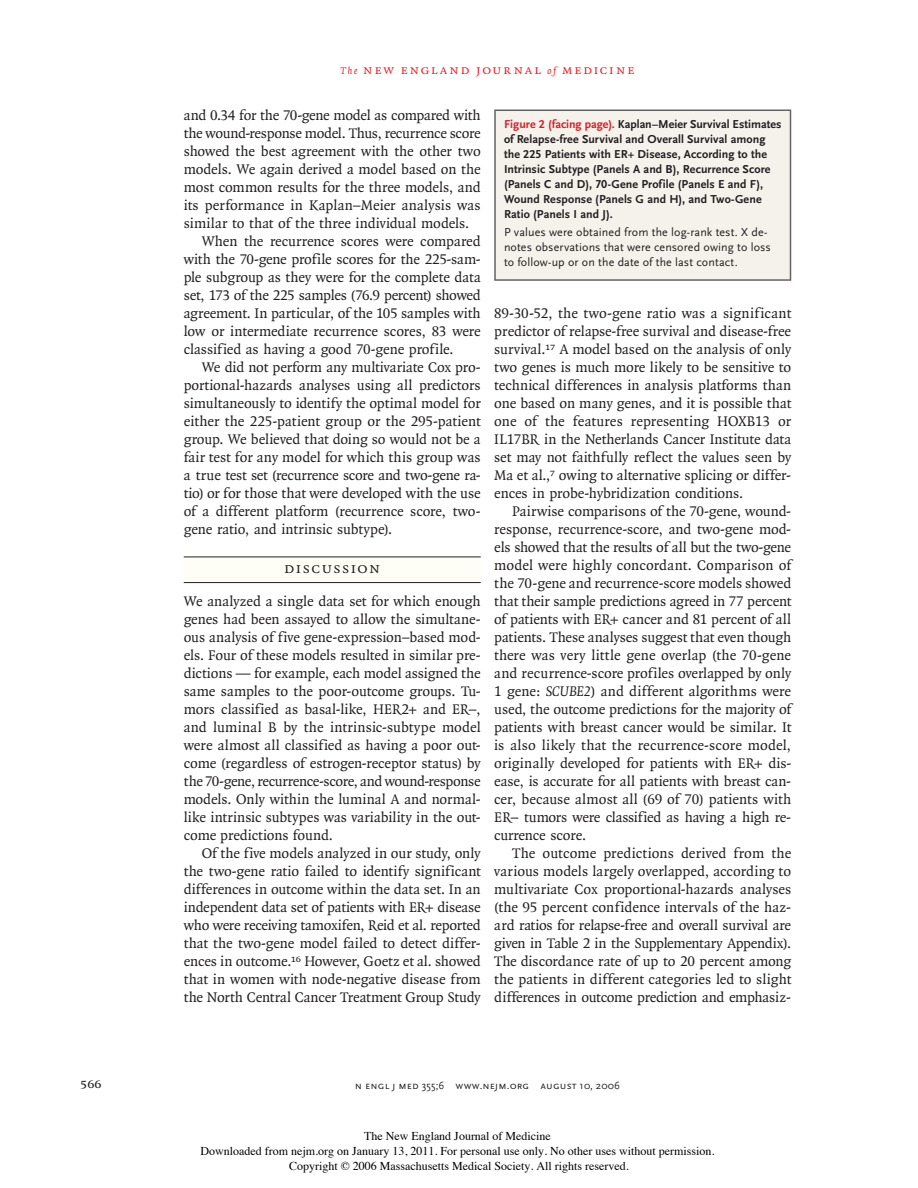
<style>
.page{position:relative;width:918px;height:1188px;background:#fff}
.page>*{position:absolute;margin:0;border:0;box-sizing:border-box;transform-origin:0 0}
.t1{font:15.75px "OTNEJM Quadraat Small Cap";letter-spacing:.08em;color:#231f20}
.t2{font:15px/18px "OTNEJM Quadraat";letter-spacing:-.005em;color:#231f20;text-align:justify}
.t3{font:15px "OTNEJM Quadraat";letter-spacing:-.025em;color:#231f20}
.t4{font:14.25px "OTNEJM Quadraat Cap";color:#231f20}
.t5{font:13.5px "OTNEJM Quadraat Cap";letter-spacing:.11em;color:#ee1d23}
.t6{font:700 12px/15px "OTNEJM Scala Sans LF";letter-spacing:.005em;color:#231f20}
.t7{font:12px/15px "Times";color:#000;text-align:center}
.t8{font:12px/15px "OTNEJM Scala Sans LF";letter-spacing:.01em;color:#231f20}
.t9{font:10.8px "OTNEJM Scala Sans LF Cap";letter-spacing:.01em;color:#231f20}
.s1{font-family:"OTNEJM Quadraat";font-style:italic;font-size:10.5px}
.s2{color:#d1232a}
.s3{font-style:italic}
.s4{font-family:"OTNEJM Scala Sans OSF"}
</style>
<div class="page">
<div style="left:184px;top:557px;width:297px;height:27px;background:#fffef6"></div>
<hr style="left:184px;top:557px;width:297px;height:1px;background:#231f20">
<hr style="left:184px;top:582px;width:297px;height:1px;background:#231f20">
<div style="left:495px;top:110px;width:295px;height:170px;background:#f5f1eb"></div>
<hr style="left:494px;top:279px;width:297px;height:2px;background:#636366">
<hr style="left:494px;top:110px;width:297px;height:1px;background:#636366">
<hr style="left:494px;top:111px;width:2px;height:168px;background:#636366">
<hr style="left:790px;top:111px;width:1px;height:168px;background:#636366">
<p class="t5" style="left:341px;top:62px;width:295px"><span class="s1">The</span> new england journal <span class="s1">of</span> medicine</p>
<p class="t2" style="left:184px;top:107px;width:298px">and 0.34 for the 70-gene model as compared with</p>
<p class="t2" style="left:184px;top:125px;width:299px">the wound-response model. Thus, recurrence score</p>
<p class="t2" style="left:184px;top:143px;width:299px">showed the best agreement with the other two</p>
<p class="t2" style="left:184px;top:161px;width:298px">models. We again derived a model based on the</p>
<p class="t2" style="left:184px;top:179px;width:299px">most common results for the three models, and</p>
<p class="t2" style="left:184px;top:197px;width:298px">its performance in Kaplan–Meier analysis was</p>
<p class="t2" style="left:184px;top:215px;width:287px">similar to that of the three individual models.</p>
<p class="t2" style="left:202px;top:233px;width:280px">When the recurrence scores were compared</p>
<p class="t2" style="left:184px;top:251px;width:299px">with the 70-gene profile scores for the 225-sam-</p>
<p class="t2" style="left:184px;top:269px;width:298px">ple subgroup as they were for the complete data</p>
<p class="t3" style="left:184px;top:288px;width:298px">set, 173 of the 225 samples (76.9 percent) showed</p>
<p class="t2" style="left:184px;top:305px;width:299px">agreement. In particular, of the 105 samples with</p>
<p class="t2" style="left:184px;top:323px;width:299px">low or intermediate recurrence scores, 83 were</p>
<p class="t2" style="left:184px;top:341px;width:272px">classified as having a good 70-gene profile.</p>
<p class="t2" style="left:202px;top:359px;width:281px">We did not perform any multivariate Cox pro-</p>
<p class="t2" style="left:184px;top:377px;width:298px">portional-hazards analyses using all predictors</p>
<p class="t2" style="left:184px;top:395px;width:299px">simultaneously to identify the optimal model for</p>
<p class="t2" style="left:184px;top:413px;width:298px">either the 225-patient group or the 295-patient</p>
<p class="t2" style="left:184px;top:431px;width:298px">group. We believed that doing so would not be a</p>
<p class="t2" style="left:184px;top:449px;width:299px">fair test for any model for which this group was</p>
<p class="t2" style="left:184px;top:467px;width:298px">a true test set (recurrence score and two-gene ra-</p>
<p class="t2" style="left:184px;top:485px;width:298px">tio) or for those that were developed with the use</p>
<p class="t2" style="left:184px;top:503px;width:298px">of a different platform (recurrence score, two-</p>
<p class="t2" style="left:184px;top:521px;width:210px">gene ratio, and intrinsic subtype).</p>
<p class="t1" style="left:284px;top:559px;width:98px">Discussion</p>
<p class="t2" style="left:184px;top:593px;width:299px">We analyzed a single data set for which enough genes had been assayed to allow the simultane&shy;ous analysis of five gene-expression–based mod&shy;els. Four of these models resulted in similar pre&shy;dictions — for example, each model assigned the same samples to the poor-outcome groups. Tu&shy;mors classified as basal-like, HER2+ and ER−, and luminal B by the intrinsic-subtype model were almost all classified as having a poor out&shy;come (regardless of estrogen-receptor status) by the 70-gene, recurrence-score, and wound-response models. Only within the luminal A and normal&shy;like intrinsic subtypes was variability in the out&shy;come predictions found.</p>
<p class="t2" style="left:184px;top:845px;width:299px;text-indent:18px">Of the five models analyzed in our study, only the two-gene ratio failed to identify significant differences in outcome within the data set. In an independent data set of patients with ER+ disease who were receiving tamoxifen, Reid et al. reported that the two-gene model failed to detect differ&shy;ences in outcome.<sup>16</sup> However, Goetz et al. showed that in women with node-negative disease from the North Central Cancer Treatment Group Study</p>
<p class="t6" style="left:504px;top:117px;width:279px"><span class="s2">Figure 2 (facing page).</span> Kaplan–Meier Survival Estimates of Relapse-free Survival and Overall Survival among the 225 Patients with ER+ Disease, According to the Intrinsic Subtype (Panels A and B), Recurrence Score (Panels C and D), 70-Gene Profile (Panels E and F), Wound Response (Panels G and H), and Two-Gene Ratio (Panels I and J).</p>
<p class="t8" style="left:504px;top:225px;width:268px">P values were obtained from the log-rank test. X de&shy;notes observations that were censored owing to loss to follow-up or on the date of the last contact.</p>
<p class="t2" style="left:494px;top:305px;width:299px">89-30-52, the two-gene ratio was a significant predictor of relapse-free survival and disease-free survival.<sup>17</sup> A model based on the analysis of only two genes is much more likely to be sensitive to technical differences in analysis platforms than one based on many genes, and it is possible that one of the features representing HOXB13 or IL17BR in the Netherlands Cancer Institute data set may not faithfully reflect the values seen by Ma et al.,<sup>7</sup> owing to alternative splicing or differ&shy;ences in probe-hybridization conditions.</p>
<p class="t2" style="left:494px;top:503px;width:299px;text-indent:18px">Pairwise comparisons of the 70-gene, wound&shy;response, recurrence-score, and two-gene mod&shy;els showed that the results of all but the two-gene model were highly concordant. Comparison of the 70-gene and recurrence-score models showed that their sample predictions agreed in 77 percent of patients with ER+ cancer and 81 percent of all patients. These analyses suggest that even though there was very little gene overlap (the 70-gene and recurrence-score profiles overlapped by only 1 gene: <span class="s3">SCUBE2</span>) and different algorithms were used, the outcome predictions for the majority of patients with breast cancer would be similar. It is also likely that the recurrence-score model, originally developed for patients with ER+ dis&shy;ease, is accurate for all patients with breast can&shy;cer, because almost all (69 of 70) patients with ER− tumors were classified as having a high re&shy;currence score.</p>
<p class="t2" style="left:494px;top:845px;width:299px;text-indent:18px">The outcome predictions derived from the various models largely overlapped, according to multivariate Cox proportional-hazards analyses (the 95 percent confidence intervals of the haz&shy;ard ratios for relapse-free and overall survival are given in Table 2 in the Supplementary Appendix).<br>The discordance rate of up to 20 percent among the patients in different categories led to slight differences in outcome prediction and emphasiz-</p>
<p class="t4" style="left:80px;top:1075px;width:23px">566</p>
<p class="t9" style="left:355px;top:1080px;width:267px">n engl j med <span class="s4">355;6</span> www.nejm.org august <span class="s4">10</span>, <span class="s4">2006</span></p>
<p class="t7" style="left:201px;top:1130px;width:515px">The New England Journal of Medicine<br>Downloaded from nejm.org on January 13, 2011. For personal use only. No other uses without permission.<br>Copyright © 2006 Massachusetts Medical Society. All rights reserved.</p>
</div>
